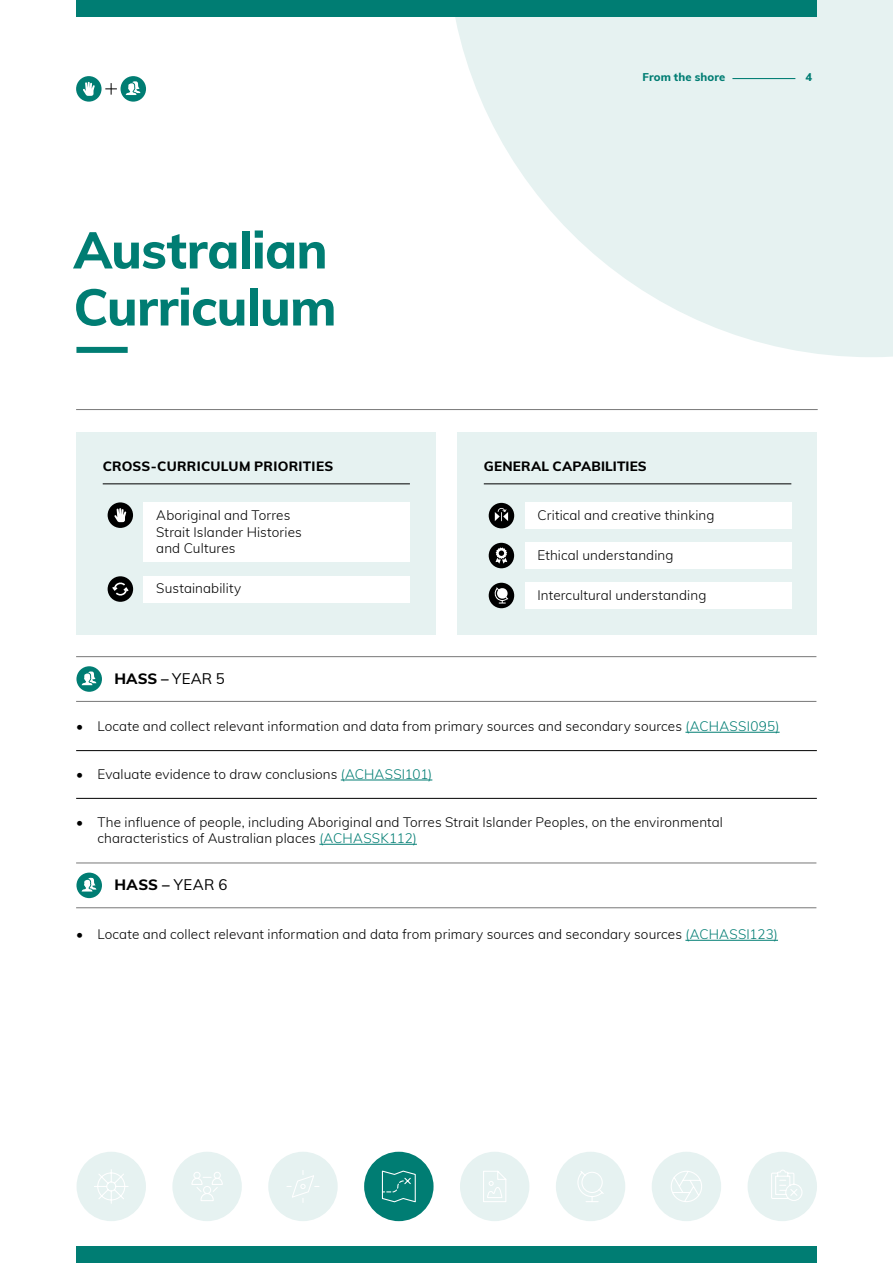
<style>
.page{position:relative;width:893px;height:1263px;background:#fff}
.page>*{position:absolute;margin:0;border:0;box-sizing:border-box;transform-origin:0 0}
.t1{font:800 51px/57px "Muli";letter-spacing:-.015em;color:#007d73}
.t2{font:15px "Muli";letter-spacing:.02em;color:#000}
.t3{font:300 13.5px/16.5px "Muli";letter-spacing:.01em;color:#000}
.t4{font:800 13.5px "Muli";letter-spacing:.015em;color:#000}
.t5{font:800 11.25px "Muli";letter-spacing:.01em;color:#007d73}
.s1{font-weight:800}
.s2{font-weight:700}
.s3{font-weight:400}
.s4{color:#007d73}
</style>
<div class="page">
<div style="left:76px;top:1246px;width:741px;height:17px;background:#007d73"></div>
<svg style="left:455px;top:0;width:438px;height:357px;fill:#e6f2f1"></svg>
<div style="left:76px;top:0;width:741px;height:17px;background:#007d73"></div>
<hr style="left:732px;top:78px;width:63px;height:1px;background:#007d73">
<div style="left:77px;top:1152px;width:69px;height:69px;background:#e6f2f1;border-radius:50%"></div>
<div style="left:172px;top:1152px;width:70px;height:69px;background:#e6f2f1;border-radius:50%"></div>
<div style="left:268px;top:1152px;width:70px;height:69px;background:#e6f2f1;border-radius:50%"></div>
<div style="left:364px;top:1152px;width:70px;height:69px;background:#007d73;border-radius:50%"></div>
<div style="left:556px;top:1152px;width:69px;height:69px;background:#e6f2f1;border-radius:50%"></div>
<div style="left:748px;top:1152px;width:69px;height:69px;background:#e6f2f1;border-radius:50%"></div>
<svg style="left:94px;top:1169px;width:35px;height:35px"></svg>
<svg style="left:287px;top:1170px;width:32px;height:33px"></svg>
<svg style="left:577px;top:1171px;width:27px;height:31px"></svg>
<svg style="left:771px;top:1170px;width:32px;height:31px"></svg>
<svg style="left:191px;top:1172px;width:32px;height:29px"></svg>
<svg style="left:381px;top:1170px;width:35px;height:33px"></svg>
<div style="left:460px;top:1152px;width:69px;height:69px;background:#e6f2f1;border-radius:50%"></div>
<svg style="left:483px;top:1171px;width:24px;height:31px"></svg>
<div style="left:652px;top:1152px;width:69px;height:69px;background:#e6f2f1;border-radius:50%"></div>
<svg style="left:671px;top:1171px;width:31px;height:31px"></svg>
<div style="left:76px;top:76px;width:26px;height:26px;background:#007d73;border-radius:50%"></div>
<svg style="left:83px;top:82px;width:12px;height:14px"></svg>
<svg style="left:105px;top:83px;width:12px;height:12px"></svg>
<div style="left:121px;top:76px;width:25px;height:26px;background:#007d73;border-radius:50%"></div>
<svg style="left:126px;top:81px;width:14px;height:14px"></svg>
<svg style="left:76px;top:666px;width:26px;height:26px"></svg>
<svg style="left:82px;top:670px;width:14px;height:15px"></svg>
<div style="left:76px;top:873px;width:26px;height:25px;background:#007d73;border-radius:50%"></div>
<svg style="left:82px;top:877px;width:14px;height:14px"></svg>
<div style="left:76px;top:432px;width:359px;height:202px;background:#e6f2f1"></div>
<div style="left:458px;top:432px;width:359px;height:202px;background:#e6f2f1"></div>
<div style="left:108px;top:502px;width:25px;height:26px;background:#000;border-radius:50%"></div>
<svg style="left:114px;top:508px;width:12px;height:14px"></svg>
<div style="left:489px;top:583px;width:25px;height:25px;background:#000;border-radius:50%"></div>
<svg style="left:494px;top:587px;width:14px;height:16px"></svg>
<div style="left:489px;top:503px;width:25px;height:25px;background:#000;border-radius:50%"></div>
<svg style="left:495px;top:508px;width:13px;height:13px"></svg>
<div style="left:489px;top:543px;width:25px;height:25px;background:#000;border-radius:50%"></div>
<svg style="left:495px;top:547px;width:12px;height:17px"></svg>
<div style="left:108px;top:576px;width:25px;height:26px;background:#000;border-radius:50%"></div>
<svg style="left:112px;top:582px;width:17px;height:14px"></svg>
<hr style="left:484px;top:484px;width:307px;height:1px;background:#000">
<hr style="left:103px;top:484px;width:307px;height:1px;background:#000">
<div style="left:525px;top:502px;width:266px;height:27px;background:#fff"></div>
<div style="left:144px;top:502px;width:266px;height:60px;background:#fff"></div>
<div style="left:525px;top:542px;width:266px;height:27px;background:#fff"></div>
<div style="left:525px;top:582px;width:266px;height:27px;background:#fff"></div>
<div style="left:144px;top:576px;width:266px;height:26px;background:#fff"></div>
<hr style="left:76px;top:750px;width:741px;height:1px;background:#000">
<hr style="left:685px;top:732px;width:95px;height:1px;background:#007d73">
<hr style="left:76px;top:798px;width:741px;height:1px;background:#000">
<hr style="left:341px;top:780px;width:91px;height:1px;background:#007d73">
<hr style="left:319px;top:844px;width:98px;height:1px;background:#007d73">
<hr style="left:685px;top:940px;width:93px;height:1px;background:#007d73">
<hr style="left:76px;top:656px;width:740px;height:1px;background:#808080">
<hr style="left:76px;top:701px;width:740px;height:1px;background:#808080">
<div style="left:76px;top:347px;width:52px;height:6px;background:#007d73"></div>
<hr style="left:76px;top:862px;width:740px;height:1px;background:#808080">
<hr style="left:76px;top:907px;width:740px;height:1px;background:#808080">
<hr style="left:76px;top:409px;width:742px;height:1px;background:#808080">
<h1 class="t1" style="left:74px;top:219px;width:264px">Australian<br>Curriculum</h1>
<p class="t5" style="left:642px;top:69px;width:84px">From the shore</p>
<p class="t5" style="left:805px;top:69px;width:8px">4</p>
<p class="t4" style="left:103px;top:456px;width:232px">CROSS-CURRICULUM PRIORITIES</p>
<p class="t4" style="left:484px;top:456px;width:165px">GENERAL CAPABILITIES</p>
<p class="t3" style="left:156px;top:507px;width:136px">Aboriginal and Torres</p>
<p class="t3" style="left:537px;top:506px;width:179px">Critical and creative thinking</p>
<p class="t3" style="left:156px;top:523px;width:147px">Strait Islander Histories and Cultures</p>
<p class="t3" style="left:537px;top:546px;width:138px">Ethical understanding</p>
<p class="t3" style="left:537px;top:586px;width:170px">Intercultural understanding</p>
<p class="t3" style="left:156px;top:579px;width:86px">Sustainability</p>
<p class="t2" style="left:114px;top:667px;width:112px"><span class="s1">HASS</span> <span class="s2">–</span> YEAR 5</p>
<p class="t3" style="left:76px;top:717px;width:705px"><span class="s3">•</span> Locate and collect relevant information and data from primary sources and secondary sources <span class="s4">(ACHASSI095)</span></p>
<p class="t3" style="left:76px;top:765px;width:358px"><span class="s3">•</span> Evaluate evidence to draw conclusions <span class="s4">(ACHASSI101)</span></p>
<p class="t3" style="left:97px;top:813px;width:627px;text-indent:-21px"><span class="s3">•</span> The influence of people, including Aboriginal and Torres Strait Islander Peoples, on the environmental characteristics of Australian places <span class="s4">(ACHASSK112)</span></p>
<p class="t2" style="left:114px;top:874px;width:115px"><span class="s1">HASS</span> <span class="s2">–</span> YEAR 6</p>
<p class="t3" style="left:76px;top:925px;width:703px"><span class="s3">•</span> Locate and collect relevant information and data from primary sources and secondary sources <span class="s4">(ACHASSI123)</span></p>
</div>
